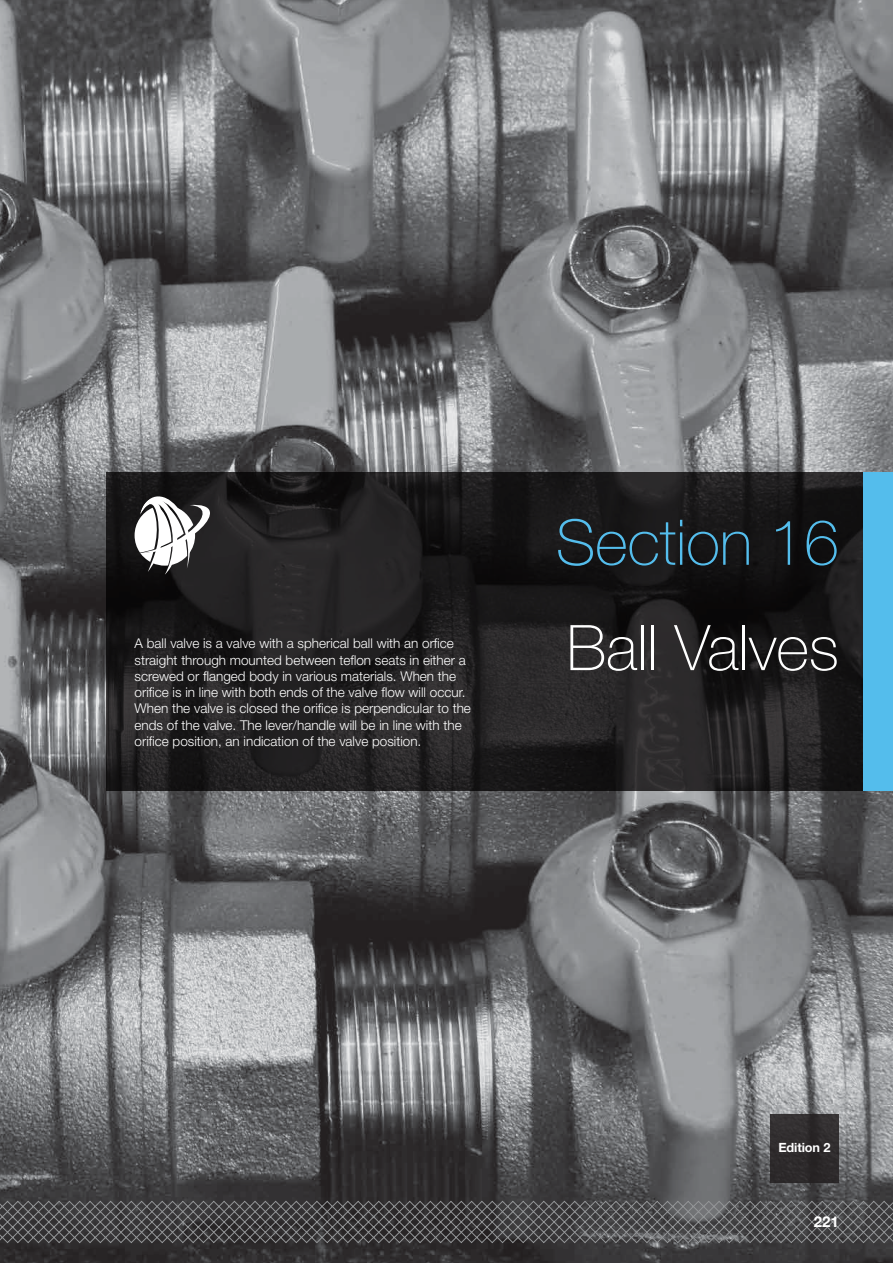
<style>
.page{position:relative;width:893px;height:1263px;background:#fff}
.page>*{position:absolute;margin:0;border:0;box-sizing:border-box;transform-origin:0 0}
.t1{font:100 63px "Helvetica Neue";letter-spacing:-.005em;color:#fff}
.t2{font:100 63px "Helvetica Neue";letter-spacing:-.005em;color:#54bdec}
.t3{font:700 15px "Helvetica Neue";color:#fff}
.t4{font:300 13.5px/16.2px "Helvetica Neue";color:#fff}
.t5{font:700 12.75px "Helvetica Neue";letter-spacing:-.01em;color:#fff}
</style>
<div class="page">
<img style="left:0;top:0;width:893px;height:1263px">
<svg style="left:0;top:1200px;width:893px;height:44px;background:#4f4e50"></svg>
<svg style="left:106px;top:472px;width:757px;height:319px;background:#1e1d1e"></svg>
<svg style="left:135px;top:492px;width:82px;height:83px"></svg>
<div style="left:771px;top:1114px;width:68px;height:68px;background:#2e2b2c"></div>
<div style="left:765px;top:1129px;width:78px;height:37px;background:#231f20;opacity:.6"></div>
<div style="left:863px;top:472px;width:30px;height:319px;background:#54bdec"></div>
<p class="t4" style="left:135px;top:635px;width:338px">A ball valve is a valve with a spherical ball with an orfice straight through mounted between teflon seats in either a screwed or flanged body in various materials. When the orifice is in line with both ends of the valve flow will occur.<br>When the valve is closed the orifice is perpendicular to the ends of the valve. The lever/handle will be in line with the orifice position, an indication of the valve position.</p>
<h1 class="t2" style="left:556px;top:506px;width:285px">Section 16</h1>
<h1 class="t1" style="left:566px;top:612px;width:274px">Ball Valves</h1>
<p class="t5" style="left:778px;top:1139px;width:54px">Edition 2</p>
<p class="t3" style="left:814px;top:1212px;width:27px">221</p>
</div>
